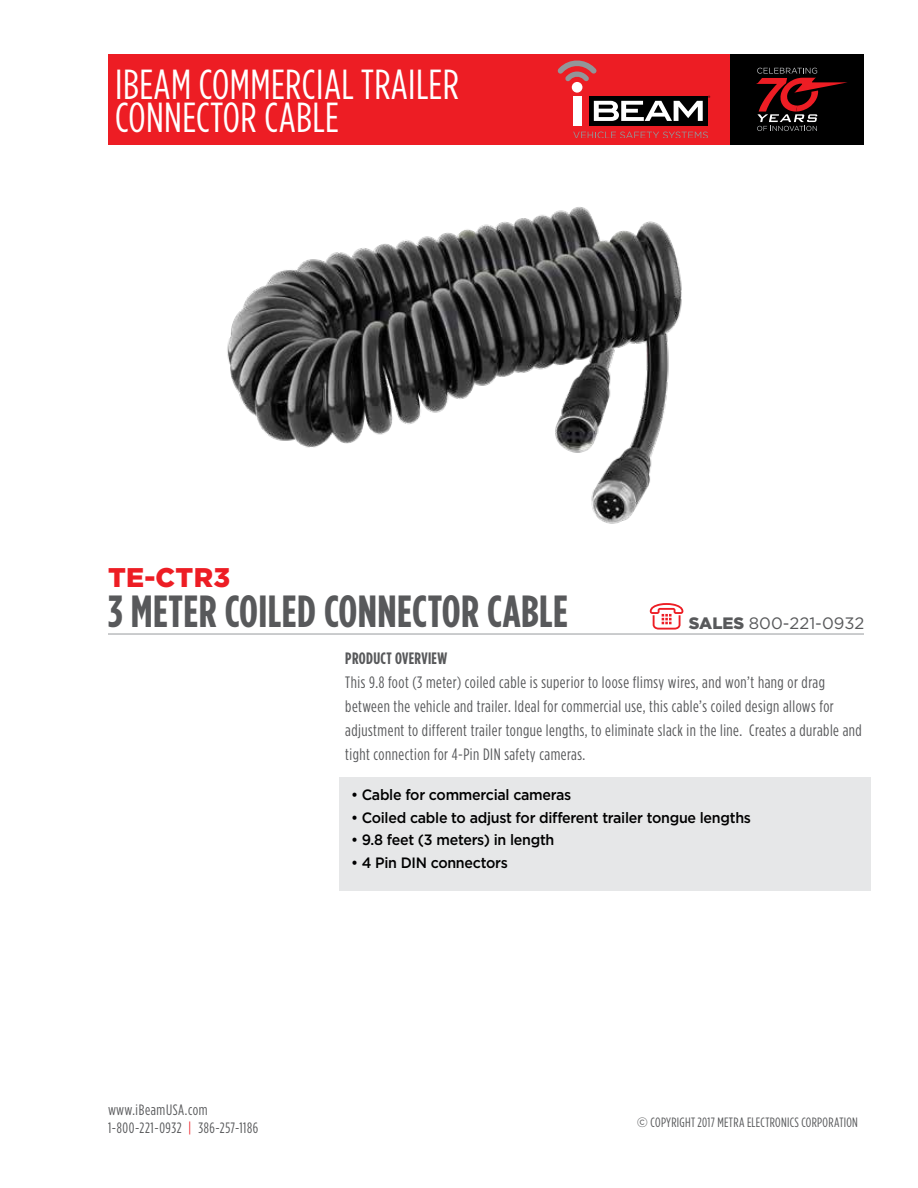
<style>
.page{position:relative;width:918px;height:1188px;background:#fff}
.page>*{position:absolute;margin:0;border:0;box-sizing:border-box;transform-origin:0 0}
.t1{font:700 45px "Gotham Condensed";letter-spacing:.01em;color:#58595b}
.t2{font:42px/33px "Gotham Condensed";letter-spacing:.01em;color:#fff}
.t3{font:900 27px "Gotham";letter-spacing:.01em;color:#ed1d24}
.t4{font:16.5px/24px "Gotham Condensed";letter-spacing:.03em;color:#58595b}
.t5{font:16.5px "Gotham";color:#58595b}
.t6{font:700 16.5px "Gotham Condensed";letter-spacing:.02em;color:#58595b}
.t7{font:500 15px "Gotham";letter-spacing:-.02em;color:#000;scale:.95 1}
.t8{font:15px/18px "Gotham Condensed";letter-spacing:.04em;color:#58595b}
.t9{font:13.5px "Gotham Condensed";letter-spacing:.02em;color:#58595b}
.t10{font:6.3px "Myriad Pro";color:#000}
.s1{font-weight:900}
.s2{color:#ed1d24}
.s3{font-family:"Gotham"}
</style>
<div class="page">
<div style="left:108px;top:54px;width:756px;height:91px;background:#ed1d24"></div>
<div style="left:730px;top:54px;width:134px;height:91px;background:#000"></div>
<svg style="left:756px;top:68px;width:91px;height:63px"></svg>
<hr style="left:108px;top:633px;width:756px;height:2px;background:#babcbe">
<div style="left:339px;top:777px;width:532px;height:114px;background:#e6e7e8"></div>
<div style="left:589px;top:96px;width:119px;height:30px;background:#000"></div>
<div style="left:573px;top:96px;width:8px;height:30px;background:#fff"></div>
<svg style="left:594px;top:101px;width:109px;height:20px"></svg>
<svg style="left:558px;top:60px;width:39px;height:22px"></svg>
<div style="left:572px;top:82px;width:10px;height:11px;background:#fff;border-radius:50%"></div>
<svg style="left:689px;top:132px;width:19px;height:6px"></svg>
<svg style="left:650px;top:603px;width:33px;height:27px"></svg>
<img style="left:227px;top:122px;width:462px;height:402px">
<h2 class="t2" style="left:115px;top:67px;width:345px">IBEAM COMMERCIAL TRAILER<br>CONNECTOR CABLE</h2>
<p class="t10" style="left:708px;top:94px;width:4px">®</p>
<h3 class="t3" style="left:108px;top:562px;width:124px">TE-CTR3</h3>
<h1 class="t1" style="left:108px;top:586px;width:462px">3 METER COILED CONNECTOR CABLE</h1>
<p class="t5" style="left:689px;top:614px;width:177px"><span class="s1">SALES</span> 800-221-0932</p>
<p class="t6" style="left:345px;top:649px;width:103px">PRODUCT OVERVIEW</p>
<p class="t4" style="left:345px;top:670px;width:518px">This 9.8 foot (3 meter) coiled cable is superior to loose flimsy wires, and won’t hang or drag between the vehicle and trailer. Ideal for commercial use, this cable’s coiled design allows for adjustment to different trailer tongue lengths, to eliminate slack in the line. Creates a durable and tight connection for 4-Pin DIN safety cameras.</p>
<p class="t8" style="left:108px;top:1100px;width:152px">www.iBeamUSA.com<br>1-800-221-0932 <span class="s2">|</span> 386-257-1186</p>
<p class="t7" style="left:351px;top:786px;width:233px">• Cable for commercial cameras</p>
<p class="t7" style="left:351px;top:809px;width:423px">• Coiled cable to adjust for different trailer tongue lengths</p>
<p class="t7" style="left:351px;top:831px;width:216px">• 9.8 feet (3 meters) in length</p>
<p class="t7" style="left:351px;top:854px;width:167px">• 4 Pin DIN connectors</p>
<p class="t9" style="left:637px;top:1115px;width:223px"><span class="s3">©</span> COPYRIGHT 2017 METRA ELECTRONICS CORPORATION</p>
</div>
